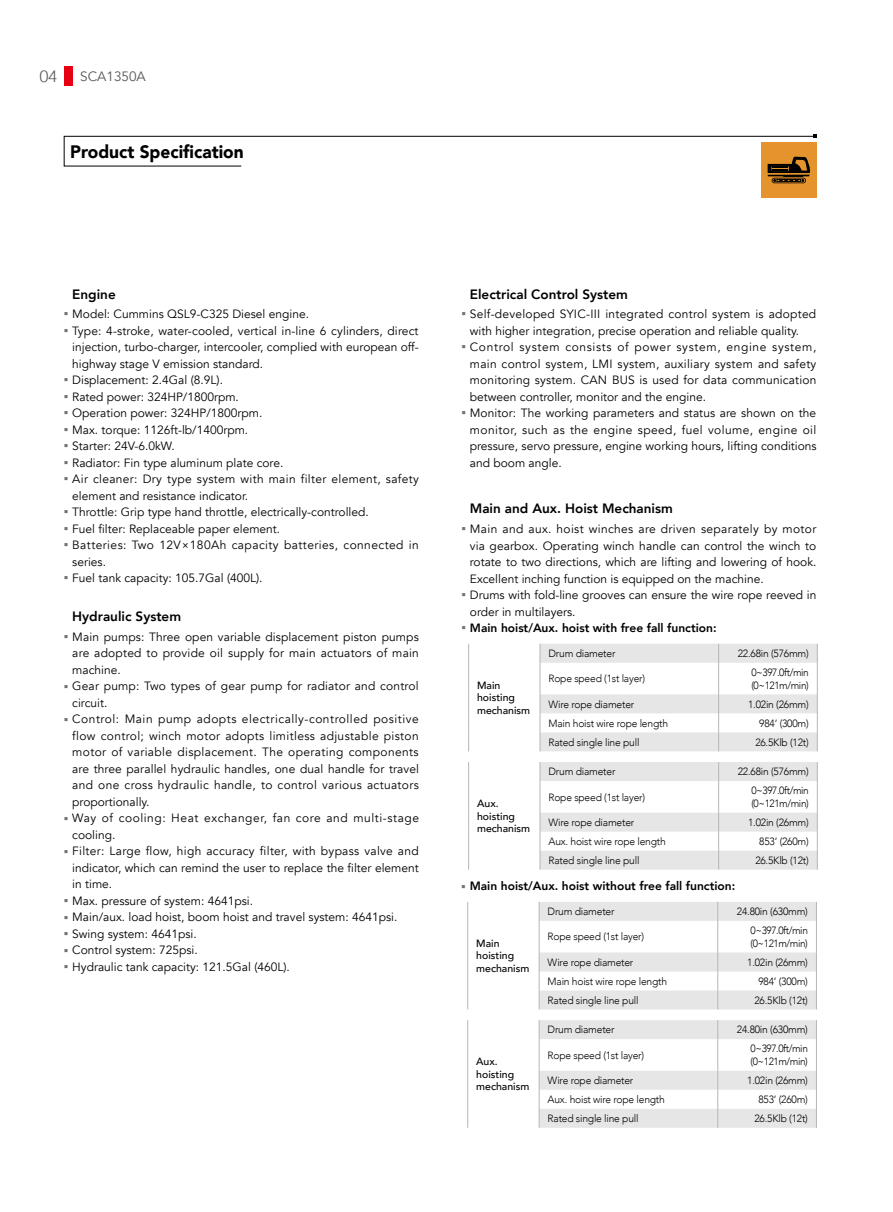
<style>
.page{position:relative;width:893px;height:1212px;background:#fff}
.page>*{position:absolute;margin:0;border:0;box-sizing:border-box;transform-origin:0 0}
.t1{font:900 18px "Avenir";color:#000;scale:.96 1}
.t2{font:300 16.5px "Helvetica";color:#595757}
.t3{font:800 13.5px "Avenir";color:#000}
.t4{font:13.5px "Avenir";color:#595757}
.t5{font:12px/16.5px "Avenir";color:#000;text-align:justify}
.t6{font:800 12px "Avenir";color:#000}
.t7{font:12px/16.6px "Avenir";letter-spacing:.025em;color:#000}
.t8{font:12px/16.6px "Avenir";letter-spacing:.035em;color:#000}
.t9{font:12px/16.6px "Avenir";letter-spacing:.045em;color:#000}
.t10{font:300 10.5px "Avenir";letter-spacing:-.02em;color:#000}
.t11{font:300 10.5px/12.6px "Avenir";letter-spacing:-.04em;color:#000;scale:.96 1}
.t12{font:500 10.5px/12.6px "Avenir";color:#000}
.s1{font-family:"Microsoft Ya Hei";font-size:12.3px;color:#727171}
.s2{font-family:"Microsoft Ya Hei";font-weight:400;font-size:12.3px;color:#727171}
</style>
<div class="page">
<svg style="left:468px;top:644px;width:1px;height:19px"></svg>
<hr style="left:468px;top:663px;width:1px;height:31px;background:#b5b6b6">
<svg style="left:468px;top:694px;width:1px;height:57px"></svg>
<svg style="left:540px;top:644px;width:278px;height:107px"></svg>
<svg style="left:467px;top:902px;width:1px;height:19px"></svg>
<hr style="left:467px;top:921px;width:1px;height:31px;background:#b5b6b6">
<svg style="left:467px;top:952px;width:1px;height:57px"></svg>
<svg style="left:539px;top:902px;width:278px;height:107px"></svg>
<svg style="left:468px;top:762px;width:1px;height:19px"></svg>
<hr style="left:468px;top:781px;width:1px;height:32px;background:#b5b6b6">
<svg style="left:468px;top:813px;width:1px;height:57px"></svg>
<svg style="left:540px;top:762px;width:278px;height:108px"></svg>
<svg style="left:467px;top:1020px;width:1px;height:19px"></svg>
<hr style="left:467px;top:1039px;width:1px;height:32px;background:#b5b6b6">
<svg style="left:467px;top:1071px;width:1px;height:57px"></svg>
<svg style="left:539px;top:1020px;width:278px;height:108px"></svg>
<div style="left:761px;top:142px;width:55px;height:56px;background:#e5932c"></div>
<svg style="left:63px;top:135px;width:753px;height:48px"></svg>
<div style="left:64px;top:66px;width:9px;height:20px;background:#e60012"></div>
<h2 class="t2" style="left:39px;top:62px;width:20px">04</h2>
<p class="t4" style="left:80px;top:68px;width:67px">SCA1350A</p>
<h1 class="t1" style="left:70px;top:136px;width:182px">Product Specification</h1>
<p class="t3" style="left:72px;top:283px;width:45px">Engine</p>
<p class="t5" style="left:64px;top:306px;width:247px"><span class="s1">▪</span> Model: Cummins QSL9-C325 Diesel engine.</p>
<p class="t5" style="left:72px;top:322px;width:348px;text-indent:-8px"><span class="s1">▪</span> Type: 4-stroke, water-cooled, vertical in-line 6 cylinders, direct injection, turbo-charger, intercooler, complied with european off&shy;highway stage V emission standard.</p>
<p class="t5" style="left:64px;top:372px;width:161px"><span class="s1">▪</span> Displacement: 2.4Gal (8.9L).</p>
<p class="t5" style="left:64px;top:388px;width:177px"><span class="s1">▪</span> Rated power: 324HP/1800rpm.</p>
<p class="t5" style="left:64px;top:405px;width:200px"><span class="s1">▪</span> Operation power: 324HP/1800rpm.</p>
<p class="t5" style="left:64px;top:421px;width:186px"><span class="s1">▪</span> Max. torque: 1126ft-lb/1400rpm.</p>
<p class="t5" style="left:64px;top:438px;width:112px"><span class="s1">▪</span> Starter: 24V-6.0kW.</p>
<p class="t5" style="left:64px;top:454px;width:221px"><span class="s1">▪</span> Radiator: Fin type aluminum plate core.</p>
<p class="t7" style="left:72px;top:471px;width:348px;text-indent:-8px"><span class="s1">▪</span> Air cleaner: Dry type system with main filter element, safety element and resistance indicator.</p>
<p class="t5" style="left:64px;top:504px;width:307px"><span class="s1">▪</span> Throttle: Grip type hand throttle, electrically-controlled.</p>
<p class="t5" style="left:64px;top:520px;width:218px"><span class="s1">▪</span> Fuel filter: Replaceable paper element.</p>
<p class="t8" style="left:72px;top:537px;width:348px;text-indent:-8px"><span class="s1">▪</span> Batteries: Two 12V×180Ah capacity batteries, connected in series.</p>
<p class="t5" style="left:64px;top:570px;width:200px"><span class="s1">▪</span> Fuel tank capacity: 105.7Gal (400L).</p>
<p class="t3" style="left:72px;top:606px;width:110px">Hydraulic System</p>
<p class="t5" style="left:72px;top:628px;width:348px;text-indent:-8px"><span class="s1">▪</span> Main pumps: Three open variable displacement piston pumps are adopted to provide oil supply for main actuators of main machine.</p>
<p class="t5" style="left:72px;top:678px;width:348px;text-indent:-9px"><span class="s1">▪</span> Gear pump: Two types of gear pump for radiator and control circuit.</p>
<p class="t5" style="left:72px;top:711px;width:348px;text-indent:-9px"><span class="s1">▪</span> Control: Main pump adopts electrically-controlled positive flow control; winch motor adopts limitless adjustable piston motor of variable displacement. The operating components are three parallel hydraulic handles, one dual handle for travel and one cross hydraulic handle, to control various actuators proportionally.</p>
<p class="t9" style="left:72px;top:810px;width:348px;text-indent:-9px"><span class="s1">▪</span> Way of cooling: Heat exchanger, fan core and multi-stage cooling.</p>
<p class="t5" style="left:72px;top:843px;width:348px;text-indent:-9px"><span class="s1">▪</span> Filter: Large flow, high accuracy filter, with bypass valve and indicator, which can remind the user to replace the filter element in time.</p>
<p class="t5" style="left:64px;top:892px;width:191px"><span class="s1">▪</span> Max. pressure of system: 4641psi.</p>
<p class="t5" style="left:64px;top:909px;width:335px"><span class="s1">▪</span> Main/aux. load hoist, boom hoist and travel system: 4641psi.</p>
<p class="t5" style="left:64px;top:925px;width:134px"><span class="s1">▪</span> Swing system: 4641psi.</p>
<p class="t5" style="left:64px;top:942px;width:136px"><span class="s1">▪</span> Control system: 725psi.</p>
<p class="t5" style="left:64px;top:958px;width:228px"><span class="s1">▪</span> Hydraulic tank capacity: 121.5Gal (460L).</p>
<p class="t3" style="left:470px;top:283px;width:160px">Electrical Control System</p>
<p class="t5" style="left:470px;top:306px;width:348px;text-indent:-9px"><span class="s1">▪</span> Self-developed SYIC-III integrated control system is adopted with higher integration, precise operation and reliable quality.</p>
<p class="t5" style="left:470px;top:339px;width:348px;text-indent:-8px"><span class="s1">▪</span> Control system consists of power system, engine system, main control system, LMI system, auxiliary system and safety monitoring system. CAN BUS is used for data communication between controller, monitor and the engine.</p>
<p class="t5" style="left:470px;top:405px;width:348px;text-indent:-8px"><span class="s1">▪</span> Monitor: The working parameters and status are shown on the monitor, such as the engine speed, fuel volume, engine oil pressure, servo pressure, engine working hours, lifting conditions and boom angle.</p>
<p class="t3" style="left:470px;top:498px;width:204px">Main and Aux. Hoist Mechanism</p>
<p class="t5" style="left:470px;top:521px;width:348px;text-indent:-9px"><span class="s1">▪</span> Main and aux. hoist winches are driven separately by motor via gearbox. Operating winch handle can control the winch to rotate to two directions, which are lifting and lowering of hook.<br>Excellent inching function is equipped on the machine.</p>
<p class="t5" style="left:470px;top:587px;width:348px;text-indent:-8px"><span class="s1">▪</span> Drums with fold-line grooves can ensure the wire rope reeved in order in multilayers.</p>
<p class="t6" style="left:461px;top:618px;width:257px"><span class="s2">▪</span> Main hoist/Aux. hoist with free fall function:</p>
<p class="t12" style="left:477px;top:678px;width:55px">Main hoisting mechanism</p>
<p class="t12" style="left:477px;top:796px;width:55px">Aux. hoisting mechanism</p>
<p class="t10" style="left:548px;top:647px;width:68px">Drum diameter</p>
<p class="t10" style="left:738px;top:647px;width:73px">22.68in (576mm)</p>
<p class="t10" style="left:548px;top:672px;width:98px">Rope speed (1st layer)</p>
<p class="t11" style="left:751px;top:666px;width:61px">0~397.0ft/min (0~121m/min)</p>
<p class="t10" style="left:548px;top:698px;width:87px">Wire rope diameter</p>
<p class="t10" style="left:748px;top:698px;width:62px">1.02in (26mm)</p>
<p class="t10" style="left:548px;top:717px;width:121px">Main hoist wire rope length</p>
<p class="t10" style="left:759px;top:717px;width:51px">984’ (300m)</p>
<p class="t10" style="left:548px;top:736px;width:92px">Rated single line pull</p>
<p class="t10" style="left:755px;top:736px;width:55px">26.5Klb (12t)</p>
<p class="t10" style="left:548px;top:765px;width:68px">Drum diameter</p>
<p class="t10" style="left:738px;top:765px;width:73px">22.68in (576mm)</p>
<p class="t10" style="left:548px;top:791px;width:98px">Rope speed (1st layer)</p>
<p class="t11" style="left:751px;top:784px;width:61px">0~397.0ft/min (0~121m/min)</p>
<p class="t10" style="left:548px;top:816px;width:87px">Wire rope diameter</p>
<p class="t10" style="left:748px;top:816px;width:62px">1.02in (26mm)</p>
<p class="t10" style="left:548px;top:835px;width:119px">Aux. hoist wire rope length</p>
<p class="t10" style="left:759px;top:835px;width:51px">853’ (260m)</p>
<p class="t10" style="left:548px;top:854px;width:92px">Rated single line pull</p>
<p class="t10" style="left:755px;top:854px;width:55px">26.5Klb (12t)</p>
<p class="t6" style="left:461px;top:877px;width:276px"><span class="s2">▪</span> Main hoist/Aux. hoist without free fall function:</p>
<p class="t12" style="left:476px;top:936px;width:55px">Main hoisting mechanism</p>
<p class="t12" style="left:476px;top:1054px;width:55px">Aux. hoisting mechanism</p>
<p class="t10" style="left:548px;top:905px;width:68px">Drum diameter</p>
<p class="t10" style="left:737px;top:905px;width:73px">24.80in (630mm)</p>
<p class="t10" style="left:548px;top:930px;width:98px">Rope speed (1st layer)</p>
<p class="t11" style="left:750px;top:924px;width:61px">0~397.0ft/min (0~121m/min)</p>
<p class="t10" style="left:548px;top:956px;width:87px">Wire rope diameter</p>
<p class="t10" style="left:747px;top:956px;width:62px">1.02in (26mm)</p>
<p class="t10" style="left:548px;top:975px;width:121px">Main hoist wire rope length</p>
<p class="t10" style="left:758px;top:975px;width:51px">984’ (300m)</p>
<p class="t10" style="left:548px;top:994px;width:92px">Rated single line pull</p>
<p class="t10" style="left:754px;top:994px;width:55px">26.5Klb (12t)</p>
<p class="t10" style="left:548px;top:1023px;width:68px">Drum diameter</p>
<p class="t10" style="left:737px;top:1023px;width:73px">24.80in (630mm)</p>
<p class="t10" style="left:548px;top:1049px;width:98px">Rope speed (1st layer)</p>
<p class="t11" style="left:750px;top:1042px;width:61px">0~397.0ft/min (0~121m/min)</p>
<p class="t10" style="left:548px;top:1074px;width:87px">Wire rope diameter</p>
<p class="t10" style="left:747px;top:1074px;width:62px">1.02in (26mm)</p>
<p class="t10" style="left:548px;top:1093px;width:119px">Aux. hoist wire rope length</p>
<p class="t10" style="left:758px;top:1093px;width:51px">853’ (260m)</p>
<p class="t10" style="left:548px;top:1112px;width:92px">Rated single line pull</p>
<p class="t10" style="left:754px;top:1112px;width:55px">26.5Klb (12t)</p>
</div>
